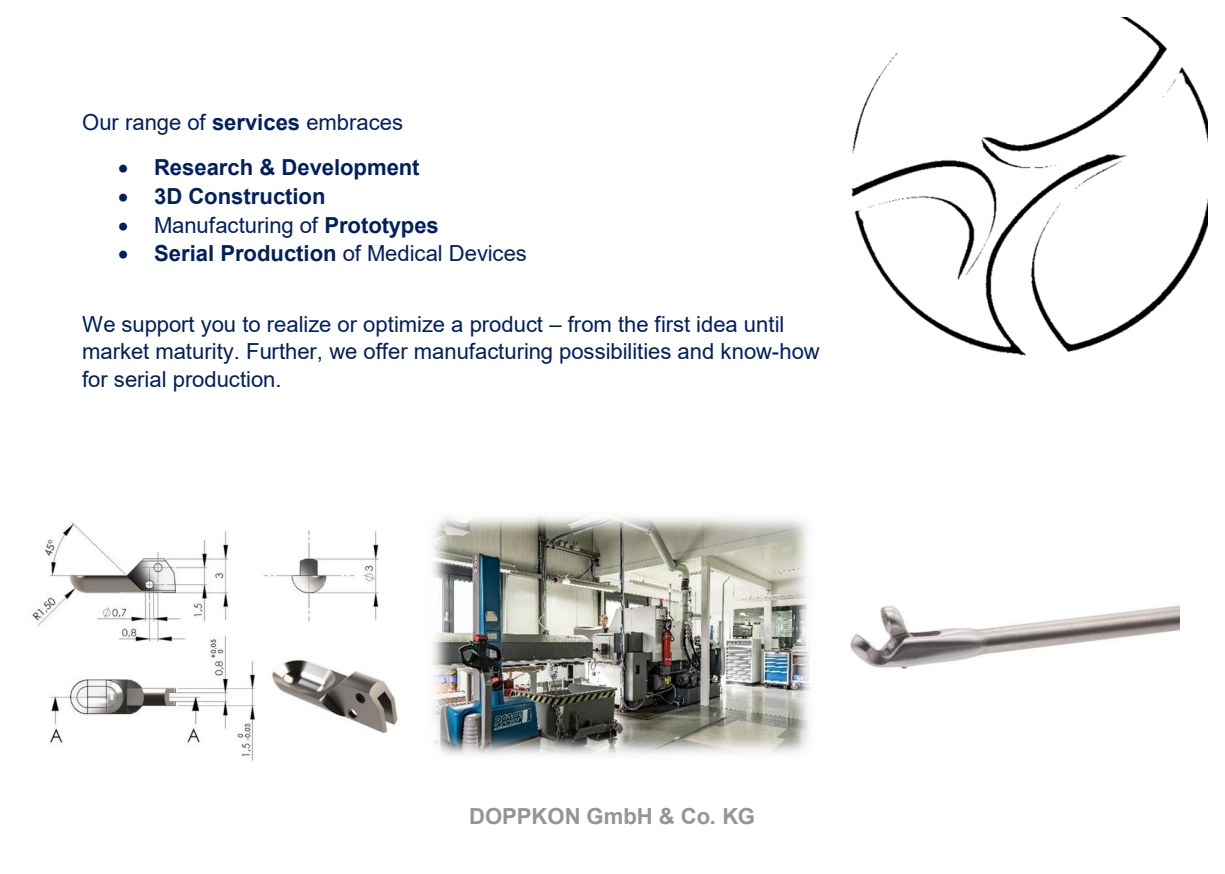
<style>
.page{position:relative;width:1225px;height:874px;background:#fff}
.page>*{position:absolute;margin:0;border:0;box-sizing:border-box;transform-origin:0 0}
.t1{font:22px/27.4px "Arial";color:#002060}
.t2{font:700 22px "Arial";color:#002060}
.t3{font:700 22px "Arial";letter-spacing:-.005em;color:#939598}
.s1{font-weight:700}
.s2{font-weight:400}
</style>
<div class="page">
<img style="left:851px;top:17px;width:356px;height:338px">
<img style="left:32px;top:522px;width:366px;height:239px">
<img style="left:850px;top:605px;width:329px;height:64px">
<img style="left:432px;top:516px;width:379px;height:239px">
<p class="t1" style="left:82px;top:108px;width:322px">Our range of <span class="s1">services</span> embraces</p>
<p class="t2" style="left:118px;top:151px;width:303px">• Research &amp; Development</p>
<p class="t2" style="left:118px;top:180px;width:209px">• 3D Construction</p>
<p class="t1" style="left:118px;top:211px;width:322px">• Manufacturing of <span class="s1">Prototypes</span></p>
<p class="t2" style="left:118px;top:238px;width:410px">• Serial Production <span class="s2">of Medical Devices</span></p>
<p class="t1" style="left:82px;top:310px;width:739px">We support you to realize or optimize a product – from the first idea until market maturity. Further, we offer manufacturing possibilities and know-how for serial production.</p>
<p class="t3" style="left:469px;top:800px;width:287px">DOPPKON GmbH &amp; Co. KG</p>
</div>
